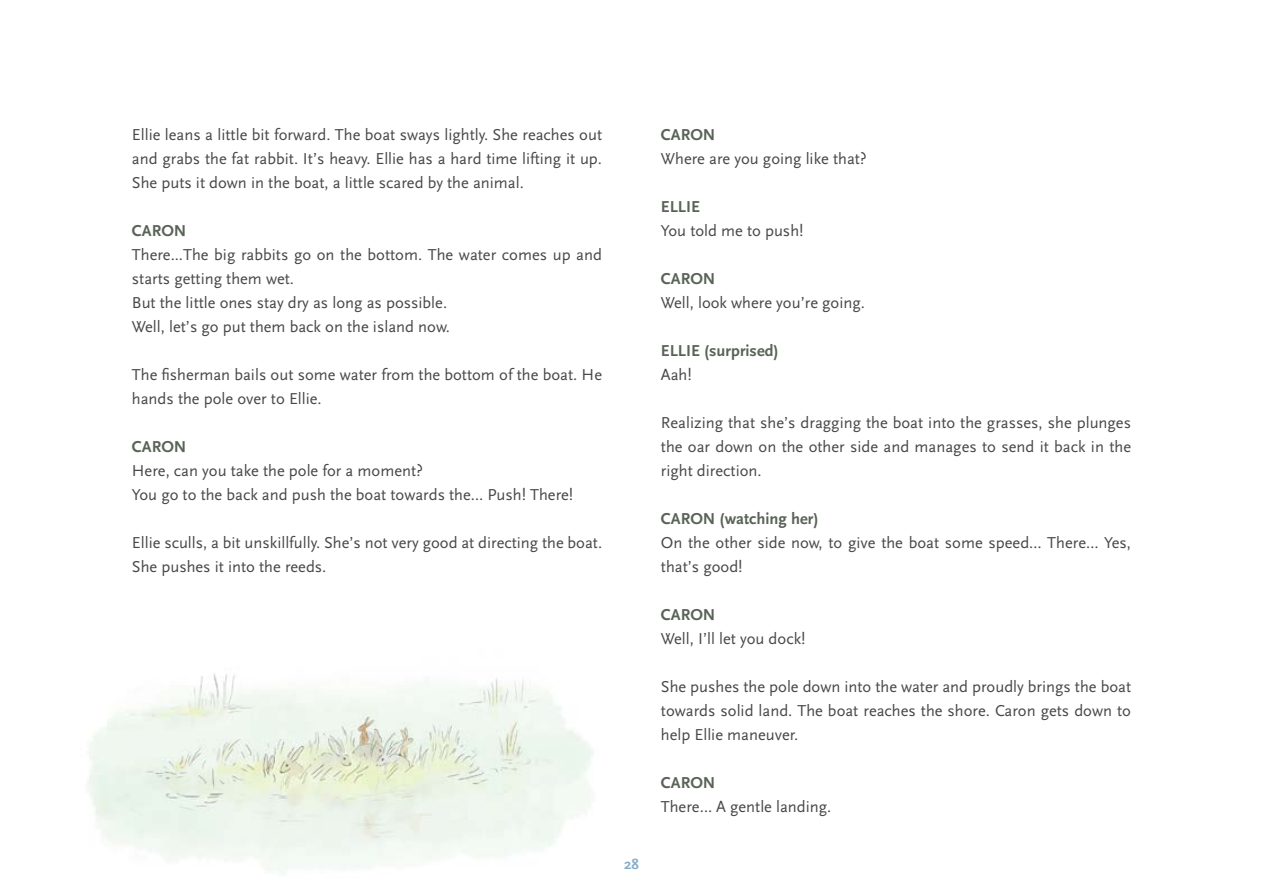
<style>
.page{position:relative;width:1263px;height:893px;background:#fff}
.page>*{position:absolute;margin:0;border:0;box-sizing:border-box;transform-origin:0 0}
.t1{font:16.5px/24px "AD Scala Sans Romein";color:#48484a}
.t2{font:700 16.5px "AD Scala Sans";color:#596357}
.t3{font:700 15px "AD Scala Sans";color:#83aeca}
</style>
<div class="page">
<img style="left:88px;top:673px;width:506px;height:200px">
<p class="t1" style="left:132px;top:123px;width:472px;text-align:justify">Ellie leans a little bit forward. The boat sways lightly. She reaches out and grabs the fat rabbit. It’s heavy. Ellie has a hard time lifting it up.<br>She puts it down in the boat, a little scared by the animal.</p>
<p class="t2" style="left:132px;top:222px;width:56px">CARON</p>
<p class="t1" style="left:132px;top:243px;width:472px">There...The big rabbits go on the bottom. The water comes up and starts getting them wet.<br>But the little ones stay dry as long as possible.<br>Well, let’s go put them back on the island now.</p>
<p class="t1" style="left:132px;top:363px;width:472px">The fisherman bails out some water from the bottom of the boat. He hands the pole over to Ellie.</p>
<p class="t2" style="left:132px;top:438px;width:56px">CARON</p>
<p class="t1" style="left:132px;top:459px;width:443px">Here, can you take the pole for a moment?<br>You go to the back and push the boat towards the… Push! There!</p>
<p class="t1" style="left:132px;top:531px;width:472px">Ellie sculls, a bit unskillfully. She’s not very good at directing the boat.<br>She pushes it into the reeds.</p>
<p class="t3" style="left:624px;top:856px;width:16px">28</p>
<p class="t2" style="left:661px;top:125px;width:56px">CARON</p>
<p class="t1" style="left:661px;top:147px;width:207px">Where are you going like that?</p>
<p class="t2" style="left:661px;top:198px;width:41px">ELLIE</p>
<p class="t1" style="left:661px;top:219px;width:144px">You told me to push!</p>
<p class="t2" style="left:661px;top:270px;width:56px">CARON</p>
<p class="t1" style="left:661px;top:291px;width:206px">Well, look where you’re going.</p>
<p class="t2" style="left:661px;top:342px;width:119px">ELLIE (surprised)</p>
<p class="t1" style="left:661px;top:363px;width:32px">Aah!</p>
<p class="t1" style="left:661px;top:411px;width:472px;text-align:justify">Realizing that she’s dragging the boat into the grasses, she plunges the oar down on the other side and manages to send it back in the right direction.</p>
<p class="t2" style="left:661px;top:510px;width:159px">CARON (watching her)</p>
<p class="t1" style="left:661px;top:531px;width:472px">On the other side now, to give the boat some speed… There… Yes, that’s good!</p>
<p class="t2" style="left:661px;top:606px;width:56px">CARON</p>
<p class="t1" style="left:661px;top:627px;width:146px">Well, I’ll let you dock!</p>
<p class="t1" style="left:661px;top:675px;width:472px;text-align:justify">She pushes the pole down into the water and proudly brings the boat towards solid land. The boat reaches the shore. Caron gets down to help Ellie maneuver.</p>
<p class="t2" style="left:661px;top:774px;width:56px">CARON</p>
<p class="t1" style="left:661px;top:795px;width:172px">There… A gentle landing.</p>
</div>
